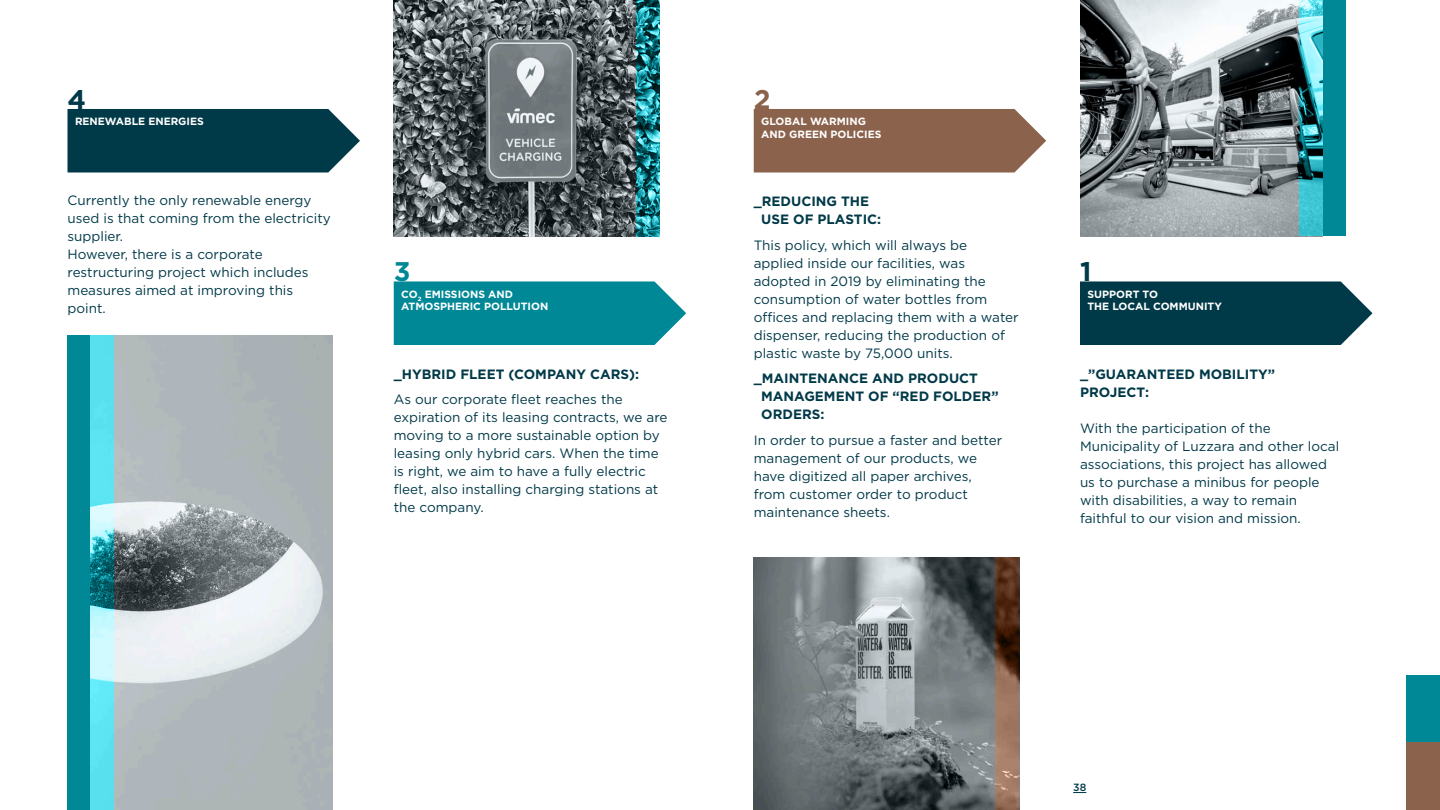
<style>
.page{position:relative;width:1440px;height:810px;background:#fff}
.page>*{position:absolute;margin:0;border:0;box-sizing:border-box;transform-origin:0 0}
.t1{font:700 27px "Gotham HTF";color:#003948}
.t2{font:700 27px "Gotham HTF";color:#8b624b}
.t3{font:700 27px "Gotham HTF";color:#008896}
.t4{font:13.5px/18px "Gotham HTF";color:#003948}
.t5{font:700 13.5px/18px "Gotham HTF";color:#003948}
.t6{font:700 10.5px/12.6px "Gotham HTF";color:#fff}
.t7{font:500 10.5px "Gotham HTF";color:#003948}
</style>
<div class="page">
<div style="left:68px;top:109px;width:292px;height:63px;background:#003948"></div>
<div style="left:754px;top:109px;width:292px;height:63px;background:#8b624b"></div>
<div style="left:394px;top:281px;width:292px;height:64px;background:#008896"></div>
<svg style="left:1080px;top:281px;width:293px;height:64px;background:#104553"></svg>
<img style="left:754px;top:557px;width:242px;height:253px">
<img style="left:394px;top:0;width:242px;height:236px">
<svg style="left:996px;top:557px;width:23px;height:253px;background:#7b543e"></svg>
<svg style="left:636px;top:0;width:23px;height:236px;background:#1c808a"></svg>
<img style="left:1080px;top:0;width:219px;height:236px">
<svg style="left:1299px;top:0;width:46px;height:236px;background:#2498a4"></svg>
<img style="left:114px;top:335px;width:219px;height:475px">
<svg style="left:68px;top:335px;width:46px;height:475px;background:#36b2bf"></svg>
<div style="left:1406px;top:675px;width:34px;height:67px;background:#008896"></div>
<div style="left:1406px;top:742px;width:34px;height:68px;background:#8b624b"></div>
<svg style="left:1073px;top:792px;width:13px;height:1px"></svg>
<h1 class="t1" style="left:68px;top:84px;width:20px">4</h1>
<h1 class="t2" style="left:754px;top:84px;width:18px">2</h1>
<p class="t6" style="left:75px;top:115px;width:130px">RENEWABLE ENERGIES</p>
<p class="t6" style="left:761px;top:115px;width:122px">GLOBAL WARMING<br>AND GREEN POLICIES</p>
<p class="t4" style="left:68px;top:191px;width:265px">Currently the only renewable energy used is that coming from the electricity supplier.<br>However, there is a corporate restructuring project which includes measures aimed at improving this point.</p>
<p class="t5" style="left:761px;top:192px;width:121px;text-indent:-8px">_REDUCING THE<br>USE OF PLASTIC:</p>
<p class="t4" style="left:754px;top:236px;width:267px">This policy, which will always be applied inside our facilities, was adopted in 2019 by eliminating the consumption of water bottles from offices and replacing them with a water dispenser, reducing the production of plastic waste by 75,000 units.</p>
<p class="t5" style="left:761px;top:369px;width:239px;text-indent:-8px">_MAINTENANCE AND PRODUCT<br>MANAGEMENT OF “RED FOLDER”<br>ORDERS:</p>
<p class="t4" style="left:754px;top:431px;width:250px">In order to pursue a faster and better management of our products, we have digitized all paper archives, from customer order to product maintenance sheets.</p>
<h1 class="t3" style="left:394px;top:256px;width:18px">3</h1>
<h1 class="t1" style="left:1080px;top:256px;width:13px">1</h1>
<p class="t6" style="left:401px;top:288px;width:149px">CO<sub>2</sub> EMISSIONS AND<br>ATMOSPHERIC POLLUTION</p>
<p class="t6" style="left:1088px;top:288px;width:136px">SUPPORT TO<br>THE LOCAL COMMUNITY</p>
<p class="t5" style="left:394px;top:365px;width:247px">_HYBRID FLEET (COMPANY CARS):</p>
<p class="t4" style="left:394px;top:390px;width:275px">As our corporate fleet reaches the expiration of its leasing contracts, we are moving to a more sustainable option by leasing only hybrid cars. When the time is right, we aim to have a fully electric fleet, also installing charging stations at the company.</p>
<p class="t5" style="left:1080px;top:365px;width:197px">_”GUARANTEED MOBILITY”<br>PROJECT:</p>
<p class="t4" style="left:1080px;top:419px;width:261px">With the participation of the Municipality of Luzzara and other local associations, this project has allowed us to purchase a minibus for people with disabilities, a way to remain faithful to our vision and mission.</p>
<p class="t7" style="left:1073px;top:781px;width:15px">38</p>
</div>
